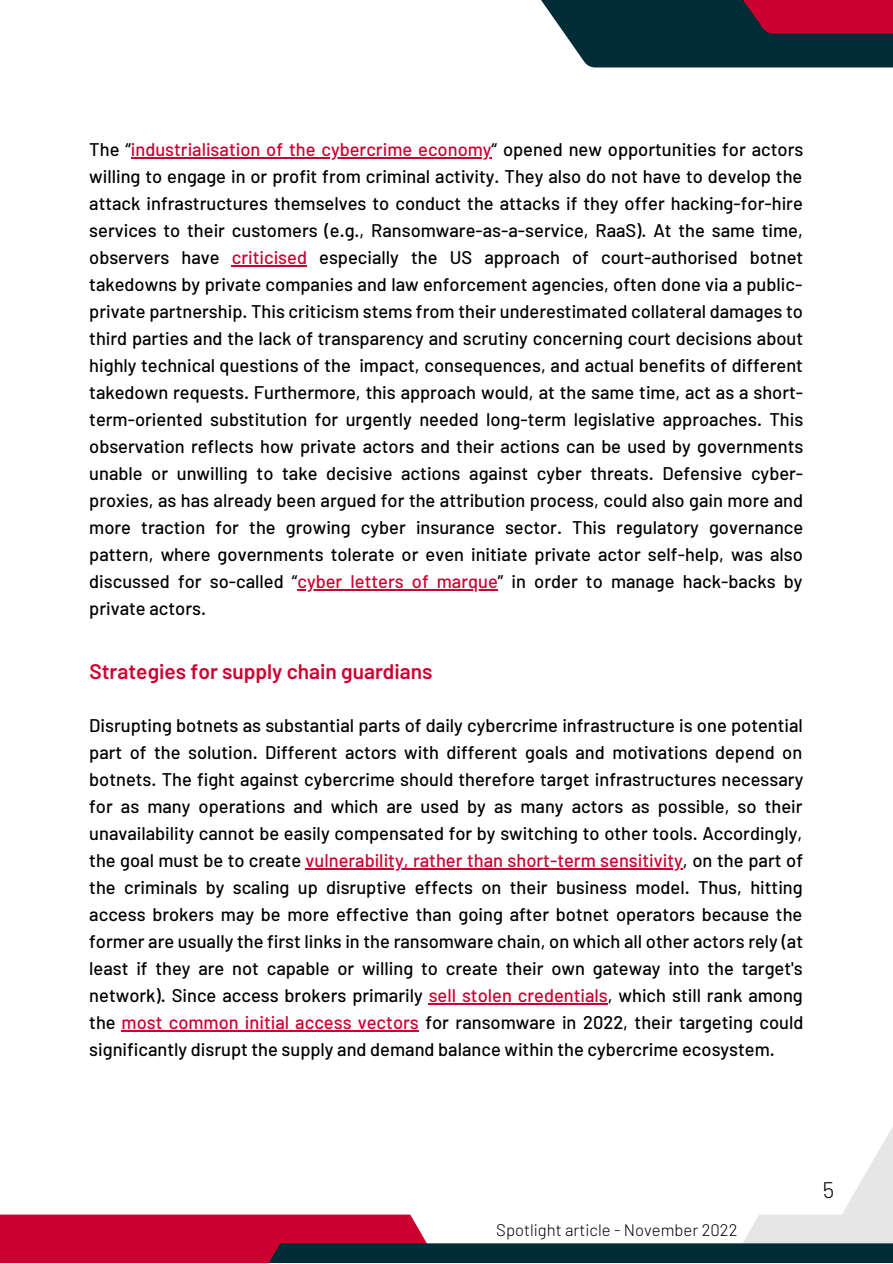
<style>
.page{position:relative;width:893px;height:1264px;background:#fff}
.page>*{position:absolute;margin:0;border:0;box-sizing:border-box;transform-origin:0 0}
.t1{font:300 22.5px "Barlow";color:#000}
.t2{font:600 21px "Barlow";color:#cc0130}
.t3{font:500 18.3px/27px "Barlow";color:#000;text-align:justify}
.t4{font:300 16.65px "Barlow";color:#000}
.s1{color:#cc0130}
</style>
<div class="page">
<svg style="left:541px;top:0;width:351px;height:67px;background:#393143"></svg>
<svg style="left:0;top:1128px;width:892px;height:134px"></svg>
<hr style="left:131px;top:157px;width:360px;height:2px;background:#cc0130">
<hr style="left:232px;top:265px;width:75px;height:1px;background:#cc0130">
<hr style="left:297px;top:589px;width:201px;height:1px;background:#cc0130">
<hr style="left:305px;top:868px;width:377px;height:1px;background:#cc0130">
<hr style="left:428px;top:1003px;width:179px;height:1px;background:#cc0130">
<hr style="left:122px;top:1030px;width:297px;height:1px;background:#cc0130">
<p class="t3" style="left:89px;top:135px;width:715px">The “<span class="s1">industrialisation of the cybercrime economy</span>“ opened new opportunities for actors willing to engage in or profit from criminal activity. They also do not have to develop the attack infrastructures themselves to conduct the attacks if they offer hacking-for-hire services to their customers (e.g., Ransomware-as-a-service, RaaS). At the same time, observers have <span class="s1">criticised</span> especially the US approach of court-authorised botnet takedowns by private companies and law enforcement agencies, often done via a public&shy;private partnership. This criticism stems from their underestimated collateral damages to third parties and the lack of transparency and scrutiny concerning court decisions about highly technical questions of the impact, consequences, and actual benefits of different takedown requests. Furthermore, this approach would, at the same time, act as a short&shy;term-oriented substitution for urgently needed long-term legislative approaches. This observation reflects how private actors and their actions can be used by governments unable or unwilling to take decisive actions against cyber threats. Defensive cyber&shy;proxies, as has already been argued for the attribution process, could also gain more and more traction for the growing cyber insurance sector. This regulatory governance pattern, where governments tolerate or even initiate private actor self-help, was also discussed for so-called “<span class="s1">cyber letters of marque</span>” in order to manage hack-backs by private actors.</p>
<p class="t2" style="left:89px;top:657px;width:344px">Strategies for supply chain guardians</p>
<p class="t3" style="left:89px;top:711px;width:715px">Disrupting botnets as substantial parts of daily cybercrime infrastructure is one potential part of the solution. Different actors with different goals and motivations depend on botnets. The fight against cybercrime should therefore target infrastructures necessary for as many operations and which are used by as many actors as possible, so their unavailability cannot be easily compensated for by switching to other tools. Accordingly, the goal must be to create <span class="s1">vulnerability, rather than short-term sensitivity</span>, on the part of the criminals by scaling up disruptive effects on their business model. Thus, hitting access brokers may be more effective than going after botnet operators because the former are usually the first links in the ransomware chain, on which all other actors rely (at least if they are not capable or willing to create their own gateway into the target's network). Since access brokers primarily <span class="s1">sell stolen credentials</span>, which still rank among the <span class="s1">most common initial access vectors</span> for ransomware in 2022, their targeting could significantly disrupt the supply and demand balance within the cybercrime ecosystem.</p>
<p class="t4" style="left:496px;top:1219px;width:243px">Spotlight article - November 2022</p>
<p class="t1" style="left:822px;top:1175px;width:13px">5</p>
</div>
